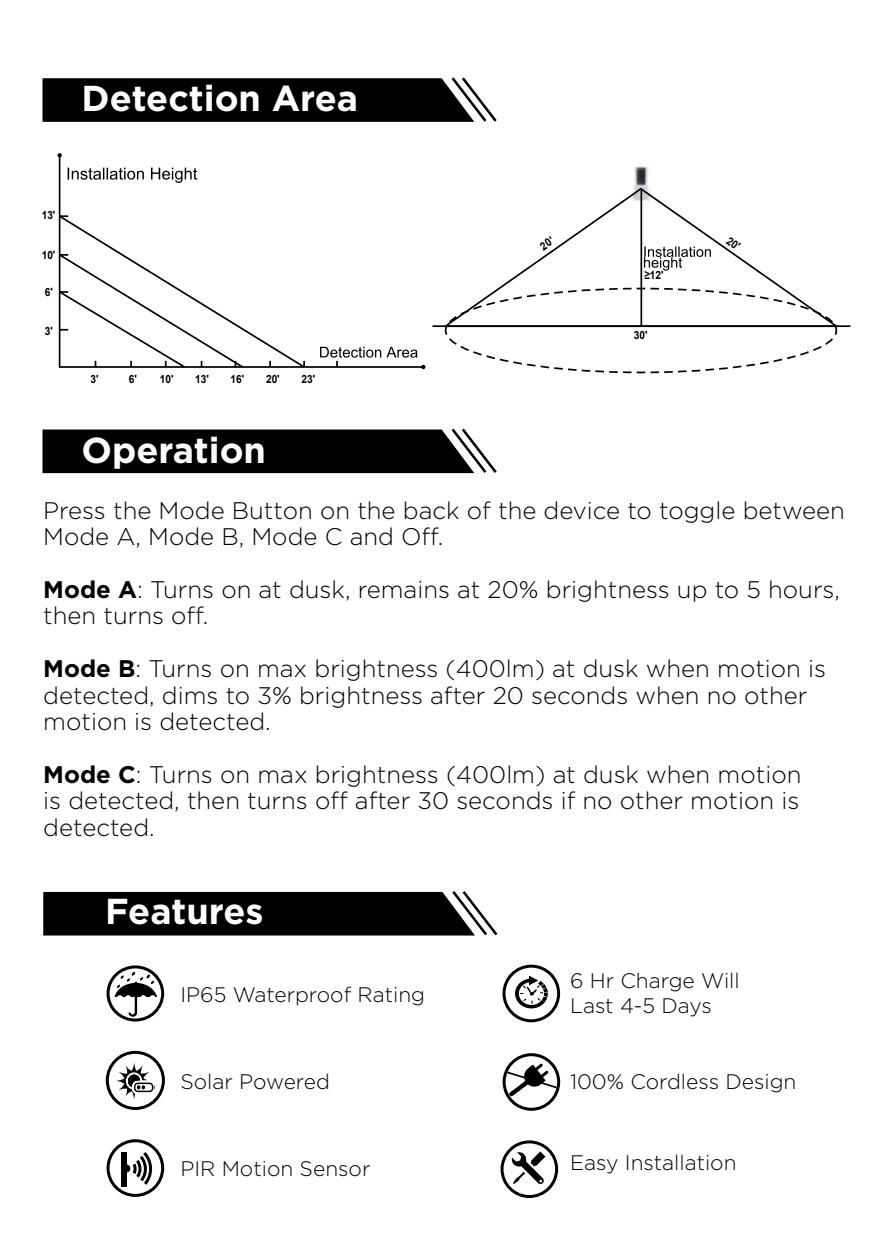
<style>
.page{position:relative;width:893px;height:1259px;background:#fff}
.page>*{position:absolute;margin:0;border:0;box-sizing:border-box;transform-origin:0 0}
.t1{font:700 36px "Gotham";color:#fff}
.t2{font:300 24px/26.4px "Gotham";color:#000}
.t3{font:300 21px/25.2px "Gotham";color:#000}
.t4{font:700 11.4px "Arial";color:#000;scale:.9 1}
.s1{font-weight:700}
</style>
<div class="page">
<svg style="left:58px;top:157px;width:366px;height:211px"></svg>
<svg style="left:57px;top:153px;width:5px;height:4px"></svg>
<svg style="left:421px;top:365px;width:4px;height:4px"></svg>
<svg style="left:68px;top:168px;width:76px;height:12px"></svg>
<svg style="left:151px;top:168px;width:46px;height:15px"></svg>
<svg style="left:320px;top:347px;width:98px;height:11px"></svg>
<svg style="left:58px;top:214px;width:248px;height:154px"></svg>
<img style="left:634px;top:166px;width:15px;height:20px">
<svg style="left:442px;top:186px;width:397px;height:142px"></svg>
<svg style="left:444px;top:287px;width:394px;height:87px"></svg>
<hr style="left:640px;top:189px;width:2px;height:137px;background:#000">
<hr style="left:432px;top:325px;width:418px;height:2px;background:#000">
<svg style="left:644px;top:246px;width:67px;height:25px"></svg>
<svg style="left:43px;top:428px;width:454px;height:46px;background:#1e1e1e"></svg>
<svg style="left:43px;top:77px;width:454px;height:45px;background:#191919"></svg>
<svg style="left:43px;top:891px;width:455px;height:45px;background:#191919"></svg>
<div style="left:107px;top:965px;width:57px;height:56px;border:3px solid #000101;border-radius:50%"></div>
<svg style="left:114px;top:971px;width:43px;height:45px"></svg>
<div style="left:106px;top:1050px;width:59px;height:60px;border:3px solid #000101;border-radius:50%"></div>
<svg style="left:116px;top:1061px;width:39px;height:39px"></svg>
<div style="left:107px;top:1139px;width:57px;height:58px;border:3px solid #000101;border-radius:50%"></div>
<div style="left:122px;top:1151px;width:5px;height:35px;background:#000101"></div>
<div style="left:122px;top:1164px;width:8px;height:8px;background:#000101;border-radius:50%"></div>
<svg style="left:130px;top:1148px;width:24px;height:40px"></svg>
<div style="left:502px;top:964px;width:58px;height:58px;border:3px solid #000101;border-radius:50%"></div>
<svg style="left:515px;top:975px;width:33px;height:33px"></svg>
<div style="left:503px;top:1053px;width:57px;height:57px;border:3px solid #000101;border-radius:50%"></div>
<svg style="left:506px;top:1063px;width:51px;height:33px"></svg>
<div style="left:501px;top:1140px;width:57px;height:58px;border:3px solid #000101;border-radius:50%"></div>
<svg style="left:512px;top:1151px;width:33px;height:33px"></svg>
<svg style="left:539px;top:236px;width:14px;height:14px"></svg>
<svg style="left:726px;top:236px;width:15px;height:13px"></svg>
<h1 class="t1" style="left:82px;top:75px;width:278px">Detection Area</h1>
<p class="t4" style="left:42px;top:208px;width:17px">13'</p>
<p class="t4" style="left:42px;top:247px;width:17px">10'</p>
<p class="t4" style="left:45px;top:284px;width:10px">6'</p>
<p class="t4" style="left:45px;top:323px;width:10px">3'</p>
<p class="t4" style="left:90px;top:372px;width:10px">3'</p>
<p class="t4" style="left:129px;top:372px;width:10px">6'</p>
<p class="t4" style="left:160px;top:372px;width:17px">10'</p>
<p class="t4" style="left:195px;top:372px;width:17px">13'</p>
<p class="t4" style="left:231px;top:372px;width:17px">16'</p>
<p class="t4" style="left:266px;top:372px;width:17px">20'</p>
<p class="t4" style="left:301px;top:372px;width:17px">23'</p>
<h1 class="t1" style="left:82px;top:427px;width:186px">Operation</h1>
<p class="t4" style="left:644px;top:268px;width:23px">≥12'</p>
<p class="t4" style="left:634px;top:327px;width:17px">30'</p>
<p class="t2" style="left:43px;top:496px;width:803px">Press the Mode Button on the back of the device to toggle between<br>Mode A, Mode B, Mode C and Off.</p>
<p class="t2" style="left:43px;top:575px;width:798px"><span class="s1">Mode A</span>: Turns on at dusk, remains at 20% brightness up to 5 hours, then turns off.</p>
<p class="t2" style="left:43px;top:655px;width:784px"><span class="s1">Mode B</span>: Turns on max brightness (400lm) at dusk when motion is detected, dims to 3% brightness after 20 seconds when no other motion is detected.</p>
<p class="t2" style="left:43px;top:760px;width:760px;text-align:justify"><span class="s1">Mode C</span>: Turns on max brightness (400lm) at dusk when motion is detected, then turns off after 30 seconds if no other motion is detected.</p>
<h1 class="t1" style="left:105px;top:887px;width:160px">Features</h1>
<p class="t3" style="left:180px;top:981px;width:246px">IP65 Waterproof Rating</p>
<p class="t3" style="left:570px;top:967px;width:171px">6 Hr Charge Will<br>Last 4-5 Days</p>
<p class="t3" style="left:180px;top:1068px;width:151px">Solar Powered</p>
<p class="t3" style="left:570px;top:1068px;width:228px">100% Cordless Design</p>
<p class="t3" style="left:180px;top:1155px;width:192px">PIR Motion Sensor</p>
<p class="t3" style="left:570px;top:1149px;width:168px">Easy Installation</p>
</div>
